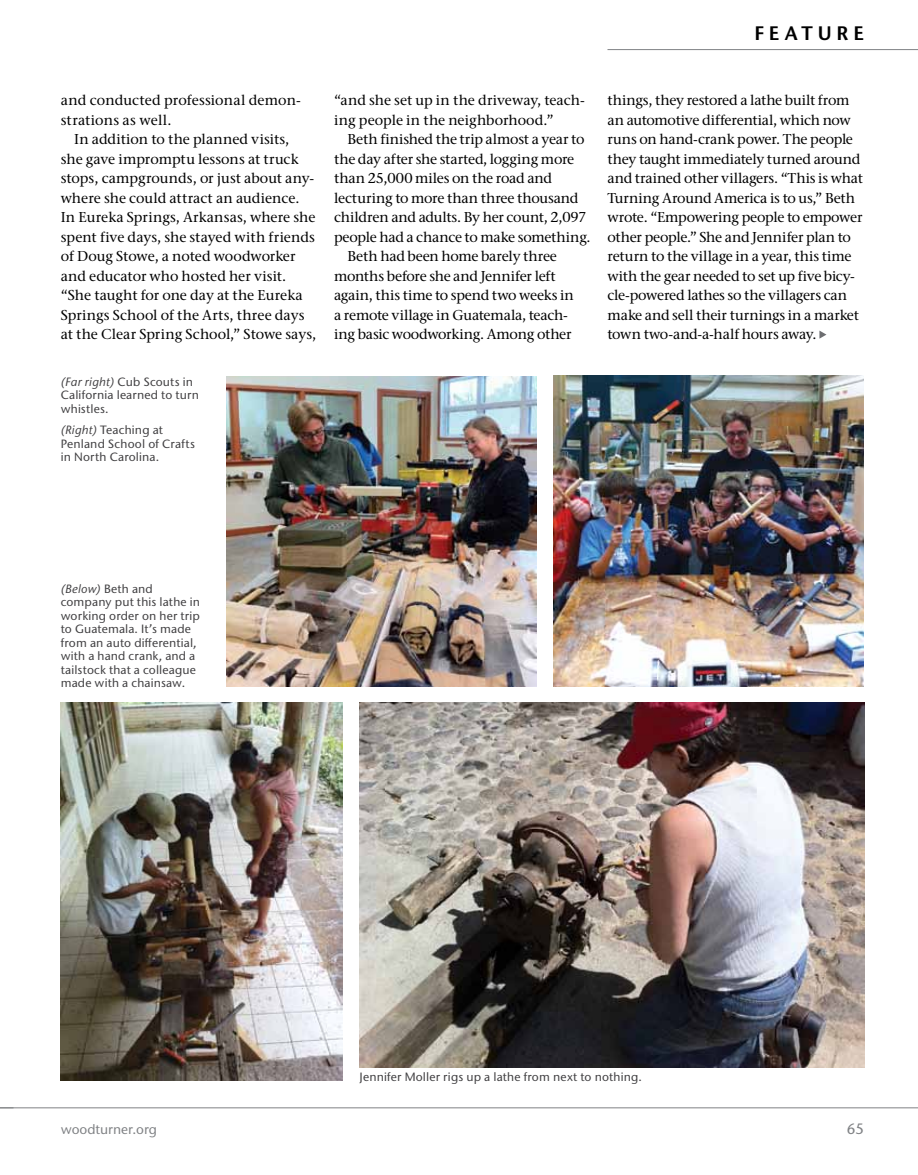
<style>
.page{position:relative;width:918px;height:1175px;background:#fff}
.page>*{position:absolute;margin:0;border:0;box-sizing:border-box;transform-origin:0 0}
.t1{font:600 19.5px "Stone Sans ITC Pro";letter-spacing:.255em;color:#000}
.t2{font:500 15px "Stone Sans ITC Pro";color:#808285}
.t3{font:500 14.25px/19.5px "Stone Serif ITC Pro";letter-spacing:-.01em;color:#000}
.t4{font:500 13.5px "Stone Sans ITC Pro";color:#808285}
.t5{font:500 12px/13.5px "Stone Sans ITC Pro";letter-spacing:.015em;color:#414042}
.s1{font-style:italic}
</style>
<div class="page">
<hr style="left:0;top:1107px;width:918px;height:1px;background:#808285">
<hr style="left:608px;top:49px;width:310px;height:1px;background:#808285">
<svg style="left:0;top:1107px;width:14px;height:1px"></svg>
<img style="left:553px;top:376px;width:311px;height:310px">
<img style="left:226px;top:377px;width:311px;height:310px">
<img style="left:360px;top:702px;width:505px;height:365px">
<img style="left:61px;top:702px;width:282px;height:378px">
<svg style="left:819px;top:330px;width:7px;height:9px"></svg>
<h1 class="t1" style="left:754px;top:21px;width:111px">FEATURE</h1>
<p class="t3" style="left:61px;top:91px;width:242px">and conducted professional demon&shy;strations as well.</p>
<p class="t3" style="left:61px;top:130px;width:257px;text-indent:13px">In addition to the planned visits,<br>she gave impromptu lessons at truck stops, campgrounds, or just about any&shy;where she could attract an audience.<br>In Eureka Springs, Arkansas, where she spent five days, she stayed with friends of Doug Stowe, a noted woodworker and educator who hosted her visit. “She taught for one day at the Eureka Springs School of the Arts, three days at the Clear Spring School,” Stowe says,</p>
<p class="t5" style="left:61px;top:375px;width:140px"><span class="s1">(Far right)</span> Cub Scouts in<br>California learned to turn whistles.</p>
<p class="t5" style="left:61px;top:423px;width:136px"><span class="s1">(Right)</span> Teaching at<br>Penland School of Crafts in North Carolina.</p>
<p class="t3" style="left:334px;top:91px;width:252px">“and she set up in the driveway, teach&shy;ing people in the neighborhood.”</p>
<p class="t3" style="left:348px;top:130px;width:238px">Beth finished the trip almost a year to</p>
<p class="t3" style="left:334px;top:149px;width:242px">the day after she started, logging more</p>
<p class="t3" style="left:334px;top:169px;width:220px">than 25,000 miles on the road and</p>
<p class="t3" style="left:334px;top:188px;width:246px">lecturing to more than three thousand</p>
<p class="t3" style="left:334px;top:207px;width:254px">children and adults. By her count, 2,097</p>
<p class="t3" style="left:334px;top:227px;width:258px">people had a chance to make something.</p>
<p class="t3" style="left:348px;top:246px;width:211px">Beth had been home barely three</p>
<p class="t3" style="left:334px;top:266px;width:223px">months before she and Jennifer left</p>
<p class="t3" style="left:334px;top:285px;width:241px">again, this time to spend two weeks in</p>
<p class="t3" style="left:334px;top:305px;width:235px">a remote village in Guatemala, teach-</p>
<p class="t3" style="left:334px;top:324px;width:239px">ing basic woodworking. Among other</p>
<p class="t3" style="left:607px;top:90px;width:257px">things, they restored a lathe built from an automotive differential, which now runs on hand-crank power. The people they taught immediately turned around and trained other villagers. “This is what Turning Around America is to us,” Beth wrote. “Empowering people to empower other people.” She and Jennifer plan to return to the village in a year, this time with the gear needed to set up five bicy&shy;cle-powered lathes so the villagers can make and sell their turnings in a market town two-and-a-half hours away.</p>
<p class="t5" style="left:61px;top:582px;width:141px"><span class="s1">(Below)</span> Beth and company put this lathe in working order on her trip to Guatemala. It’s made from an auto differential, with a hand crank, and a tailstock that a colleague made with a chainsaw.</p>
<p class="t5" style="left:360px;top:1069px;width:284px">Jennifer Moller rigs up a lathe from next to nothing.</p>
<p class="t4" style="left:61px;top:1120px;width:98px">woodturner.org</p>
<p class="t2" style="left:847px;top:1119px;width:19px">65</p>
</div>
